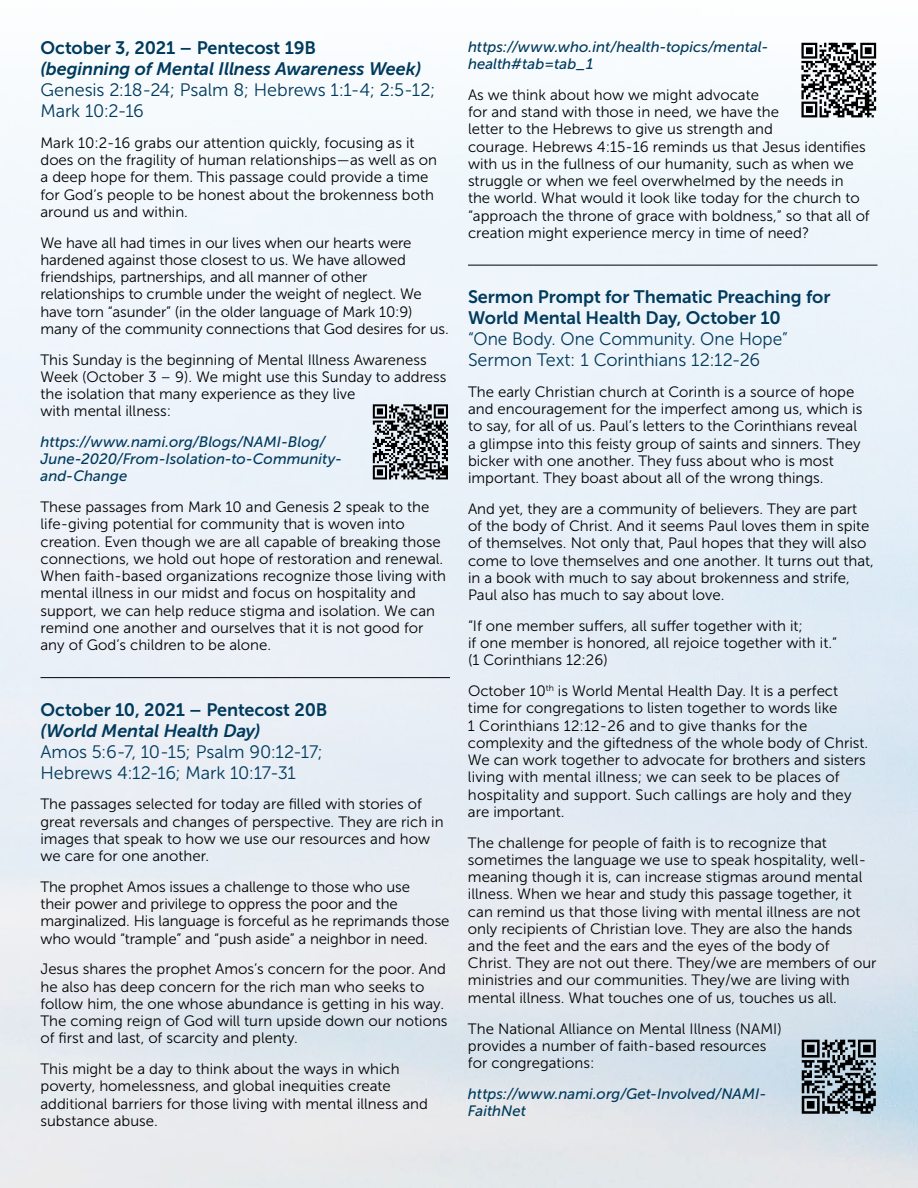
<style>
.page{position:relative;width:918px;height:1188px;background:#fff}
.page>*{position:absolute;margin:0;border:0;box-sizing:border-box;transform-origin:0 0}
.t1{font:18px/21px "Museo Sans 700";letter-spacing:-.005em;color:#003a5d}
.t2{font:18px/21px "Museo Sans 300";letter-spacing:-.005em;color:#003a5d}
.t3{font:italic 18px "Museo Sans 700";letter-spacing:-.005em;color:#003a5d}
.t4{font:18px/21px "Museo Sans 300";letter-spacing:-.005em;color:#003a5d;scale:.96 1}
.t5{font:15px/17.2px "Museo Sans 300";color:#000}
.t6{font:italic 15px/17.2px "Museo Sans 500";letter-spacing:.005em;color:#003a5d}
</style>
<div class="page">
<hr style="left:40px;top:677px;width:410px;height:1px;background:#000">
<hr style="left:468px;top:265px;width:410px;height:1px;background:#000">
<div style="left:371px;top:402px;width:79px;height:80px;background:linear-gradient(to right,#e8f1f8,#e9f1f8)"></div>
<svg style="left:373px;top:404px;width:75px;height:75px;background:#707477"></svg>
<svg style="left:799px;top:40px;width:79px;height:80px"></svg>
<svg style="left:801px;top:43px;width:75px;height:74px"></svg>
<svg style="left:799px;top:1037px;width:79px;height:79px"></svg>
<svg style="left:802px;top:1040px;width:74px;height:74px;background:#5f6a71"></svg>
<p class="t1" style="left:40px;top:37px;width:277px">October 3, 2021 – Pentecost 19B</p>
<p class="t3" style="left:40px;top:59px;width:382px">(beginning of Mental Illness Awareness Week)</p>
<p class="t2" style="left:40px;top:79px;width:396px">Genesis 2:18-24; Psalm 8; Hebrews 1:1-4; 2:5-12;<br>Mark 10:2-16</p>
<p class="t5" style="left:40px;top:134px;width:398px">Mark 10:2-16 grabs our attention quickly, focusing as it does on the fragility of human relationships—as well as on a deep hope for them. This passage could provide a time for God’s people to be honest about the brokenness both around us and within.</p>
<p class="t5" style="left:40px;top:234px;width:410px">We have all had times in our lives when our hearts were hardened against those closest to us. We have allowed friendships, partnerships, and all manner of other relationships to crumble under the weight of neglect. We have torn “asunder” (in the older language of Mark 10:9) many of the community connections that God desires for us.</p>
<p class="t5" style="left:40px;top:351px;width:408px">This Sunday is the beginning of Mental Illness Awareness Week (October 3 – 9). We might use this Sunday to address the isolation that many experience as they live<br>with mental illness:</p>
<p class="t6" style="left:40px;top:433px;width:303px">https://www.nami.org/Blogs/NAMI-Blog/<br>June-2020/From-Isolation-to-Community&shy;and-Change</p>
<p class="t5" style="left:40px;top:499px;width:407px">These passages from Mark 10 and Genesis 2 speak to the life-giving potential for community that is woven into creation. Even though we are all capable of breaking those connections, we hold out hope of restoration and renewal.<br>When faith-based organizations recognize those living with mental illness in our midst and focus on hospitality and support, we can help reduce stigma and isolation. We can remind one another and ourselves that it is not good for any of God’s children to be alone.</p>
<p class="t1" style="left:40px;top:699px;width:289px">October 10, 2021 – Pentecost 20B</p>
<p class="t3" style="left:40px;top:720px;width:222px">(World Mental Health Day)</p>
<p class="t2" style="left:40px;top:741px;width:284px">Amos 5:6-7, 10-15; Psalm 90:12-17;<br>Hebrews 4:12-16; Mark 10:17-31</p>
<p class="t5" style="left:40px;top:796px;width:405px">The passages selected for today are filled with stories of great reversals and changes of perspective. They are rich in images that speak to how we use our resources and how we care for one another.</p>
<p class="t5" style="left:40px;top:878px;width:410px">The prophet Amos issues a challenge to those who use<br>their power and privilege to oppress the poor and the marginalized. His language is forceful as he reprimands those who would “trample” and “push aside” a neighbor in need.</p>
<p class="t5" style="left:40px;top:961px;width:409px">Jesus shares the prophet Amos’s concern for the poor. And he also has deep concern for the rich man who seeks to follow him, the one whose abundance is getting in his way.<br>The coming reign of God will turn upside down our notions of first and last, of scarcity and plenty.</p>
<p class="t5" style="left:40px;top:1060px;width:389px">This might be a day to think about the ways in which poverty, homelessness, and global inequities create additional barriers for those living with mental illness and substance abuse.</p>
<p class="t6" style="left:468px;top:38px;width:302px">https://www.who.int/health-topics/mental&shy;health#tab=tab_1</p>
<p class="t5" style="left:468px;top:86px;width:403px">As we think about how we might advocate<br>for and stand with those in need, we have the<br>letter to the Hebrews to give us strength and<br>courage. Hebrews 4:15-16 reminds us that Jesus identifies with us in the fullness of our humanity, such as when we struggle or when we feel overwhelmed by the needs in<br>the world. What would it look like today for the church to “approach the throne of grace with boldness,” so that all of creation might experience mercy in time of need?</p>
<p class="t1" style="left:468px;top:286px;width:364px">Sermon Prompt for Thematic Preaching for<br>World Mental Health Day, October 10</p>
<p class="t4" style="left:468px;top:328px;width:335px">“One Body. One Community. One Hope”<br>Sermon Text: 1 Corinthians 12:12-26</p>
<p class="t5" style="left:468px;top:383px;width:396px">The early Christian church at Corinth is a source of hope and encouragement for the imperfect among us, which is to say, for all of us. Paul’s letters to the Corinthians reveal a glimpse into this feisty group of saints and sinners. They bicker with one another. They fuss about who is most important. They boast about all of the wrong things.</p>
<p class="t5" style="left:468px;top:500px;width:407px">And yet, they are a community of believers. They are part of the body of Christ. And it seems Paul loves them in spite of themselves. Not only that, Paul hopes that they will also come to love themselves and one another. It turns out that, in a book with much to say about brokenness and strife, Paul also has much to say about love.</p>
<p class="t5" style="left:468px;top:617px;width:371px">“If one member suffers, all suffer together with it;<br>if one member is honored, all rejoice together with it.” (1 Corinthians 12:26)</p>
<p class="t5" style="left:468px;top:682px;width:402px">October 10<sup>th</sup> is World Mental Health Day. It is a perfect time for congregations to listen together to words like<br>1 Corinthians 12:12-26 and to give thanks for the complexity and the giftedness of the whole body of Christ.<br>We can work together to advocate for brothers and sisters living with mental illness; we can seek to be places of hospitality and support. Such callings are holy and they are important.</p>
<p class="t5" style="left:468px;top:834px;width:410px">The challenge for people of faith is to recognize that sometimes the language we use to speak hospitality, well&shy;meaning though it is, can increase stigmas around mental illness. When we hear and study this passage together, it can remind us that those living with mental illness are not only recipients of Christian love. They are also the hands and the feet and the ears and the eyes of the body of Christ. They are not out there. They/we are members of our ministries and our communities. They/we are living with mental illness. What touches one of us, touches us all.</p>
<p class="t5" style="left:468px;top:1020px;width:315px">The National Alliance on Mental Illness (NAMI) provides a number of faith-based resources for congregations:</p>
<p class="t6" style="left:468px;top:1085px;width:300px">https://www.nami.org/Get-Involved/NAMI-<br>FaithNet</p>
</div>
